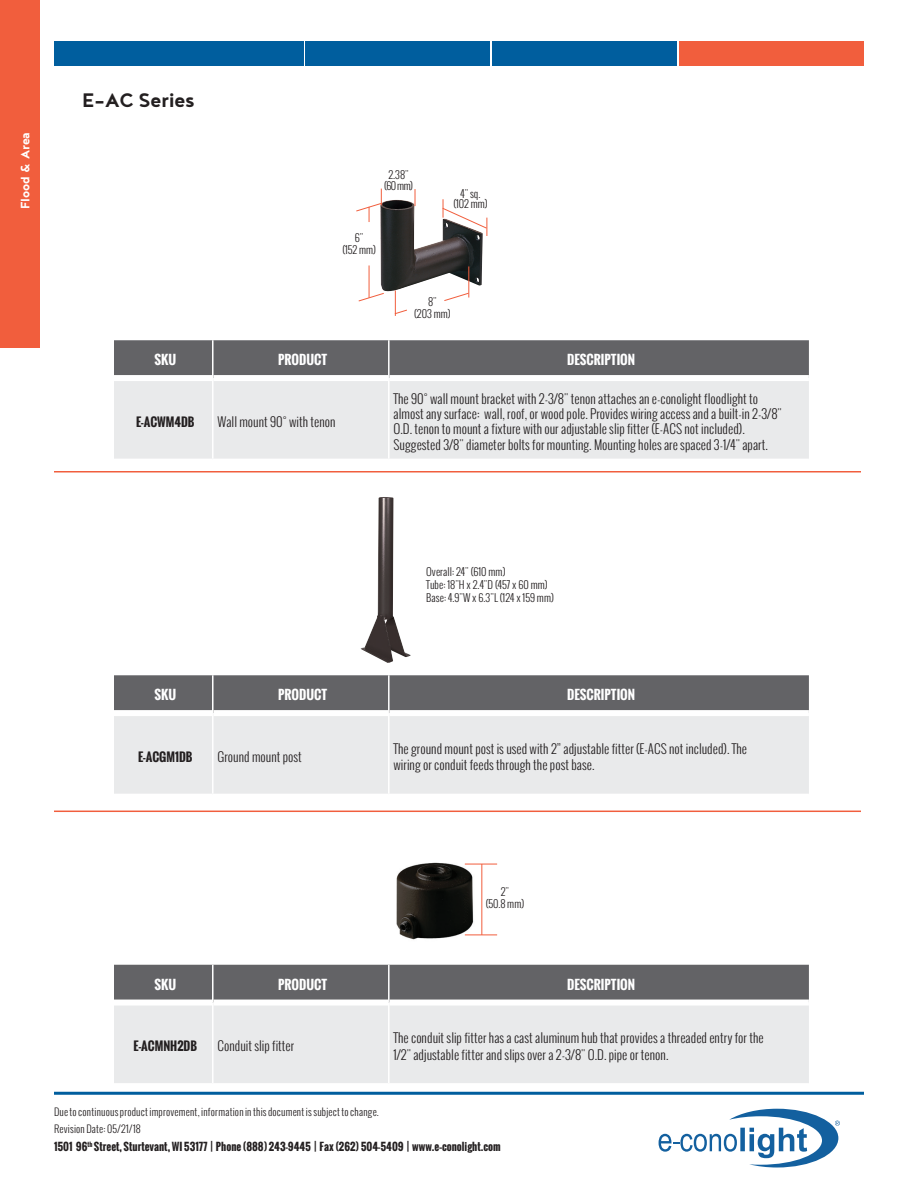
<style>
.page{position:relative;width:918px;height:1188px;background:#fff}
.page>*{position:absolute;margin:0;border:0;box-sizing:border-box;transform-origin:0 0}
.t1{font:700 24px "Noyh";letter-spacing:-.01em;color:#231f20}
.t2{font:700 15px "Noyh";color:#fff}
.t3{font:300 12.75px/15.3px "Oswald";color:#231f20}
.t4{font:700 12.75px "Oswald";color:#fff}
.t5{font:700 12px "Oswald";color:#231f20}
.t6{font:300 10.5px/12px "Oswald";color:#231f20;text-align:center}
.t7{font:700 10.5px "Oswald";color:#231f20}
.t8{font:300 10.2px/16.6px "Oswald";letter-spacing:.015em;color:#231f20}
</style>
<div class="page">
<div style="left:114px;top:340px;width:695px;height:35px;background:#636366"></div>
<div style="left:114px;top:381px;width:695px;height:78px;background:#e9eaeb"></div>
<hr style="left:212px;top:340px;width:2px;height:38px;background:#fff">
<hr style="left:212px;top:378px;width:2px;height:81px;background:#fff">
<hr style="left:388px;top:340px;width:2px;height:38px;background:#fff">
<hr style="left:388px;top:378px;width:2px;height:81px;background:#fff">
<div style="left:114px;top:675px;width:695px;height:35px;background:#636366"></div>
<div style="left:114px;top:716px;width:695px;height:78px;background:#e9eaeb"></div>
<hr style="left:212px;top:675px;width:2px;height:38px;background:#fff">
<hr style="left:212px;top:713px;width:2px;height:81px;background:#fff">
<hr style="left:388px;top:675px;width:2px;height:38px;background:#fff">
<hr style="left:388px;top:713px;width:2px;height:81px;background:#fff">
<div style="left:114px;top:965px;width:695px;height:35px;background:#636366"></div>
<div style="left:114px;top:1006px;width:695px;height:77px;background:#e9eaeb"></div>
<hr style="left:212px;top:965px;width:2px;height:38px;background:#fff">
<hr style="left:212px;top:1003px;width:2px;height:80px;background:#fff">
<hr style="left:388px;top:965px;width:2px;height:38px;background:#fff">
<hr style="left:388px;top:1003px;width:2px;height:80px;background:#fff">
<img style="left:380px;top:200px;width:103px;height:92px">
<hr style="left:468px;top:266px;width:1px;height:32px;background:#f15e3d">
<svg style="left:394px;top:290px;width:14px;height:26px"></svg>
<svg style="left:444px;top:292px;width:25px;height:9px"></svg>
<svg style="left:358px;top:292px;width:26px;height:10px"></svg>
<hr style="left:369px;top:265px;width:1px;height:33px;background:#f15e3d">
<svg style="left:442px;top:199px;width:46px;height:37px"></svg>
<svg style="left:356px;top:189px;width:26px;height:33px"></svg>
<svg style="left:415px;top:189px;width:1px;height:17px"></svg>
<img style="left:361px;top:497px;width:50px;height:166px">
<img style="left:396px;top:862px;width:89px;height:78px">
<hr style="left:54px;top:1092px;width:810px;height:3px;background:#005e9e">
<svg style="left:659px;top:1109px;width:181px;height:59px"></svg>
<div style="left:0;top:0;width:40px;height:348px;background:#f15e3d"></div>
<div style="left:54px;top:41px;width:250px;height:25px;background:#005e9e"></div>
<div style="left:306px;top:41px;width:184px;height:25px;background:#005e9e"></div>
<div style="left:493px;top:41px;width:184px;height:25px;background:#005e9e"></div>
<div style="left:680px;top:41px;width:184px;height:25px;background:#f15e3d"></div>
<hr style="left:54px;top:811px;width:807px;height:1px;background:#f15e3d">
<hr style="left:54px;top:471px;width:807px;height:1px;background:#f15e3d">
<hr style="left:465px;top:864px;width:32px;height:1px;background:#f15e3d">
<hr style="left:481px;top:864px;width:1px;height:71px;background:#f15e3d">
<hr style="left:465px;top:935px;width:32px;height:1px;background:#f15e3d">
<p class="t2" style="left:17px;top:209px;width:79px;rotate:-90deg">Flood &amp; Area</p>
<h1 class="t1" style="left:82px;top:86px;width:114px">E-AC Series</h1>
<p class="t6" style="left:384px;top:170px;width:30px;line-height:10.5px">2.38" (60 mm)</p>
<p class="t6" style="left:342px;top:232px;width:35px">6"<br>(152 mm)</p>
<p class="t6" style="left:453px;top:188px;width:36px;line-height:10.5px">4" sq. (102 mm)</p>
<p class="t6" style="left:414px;top:296px;width:38px">8"<br>(203 mm)</p>
<p class="t4" style="left:154px;top:350px;width:23px">SKU</p>
<p class="t4" style="left:278px;top:350px;width:51px">PRODUCT</p>
<p class="t4" style="left:567px;top:350px;width:70px">DESCRIPTION</p>
<p class="t5" style="left:136px;top:413px;width:60px">E-ACWM4DB</p>
<p class="t3" style="left:217px;top:414px;width:120px">Wall mount 90˚ with tenon</p>
<p class="t3" style="left:393px;top:391px;width:390px">The 90˚ wall mount bracket with 2-3/8" tenon attaches an e-conolight floodlight to almost any surface: wall, roof, or wood pole. Provides wiring access and a built-in 2-3/8" O.D. tenon to mount a fixture with our adjustable slip fitter (E-ACS not included).<br>Suggested 3/8" diameter bolts for mounting. Mounting holes are spaced 3-1/4" apart.</p>
<p class="t6" style="left:426px;top:565px;width:129px;line-height:12.8px;text-align:left">Overall: 24" (610 mm)<br>Tube: 18"H x 2.4"D (457 x 60 mm)<br>Base: 4.9"W x 6.3"L (124 x 159 mm)</p>
<p class="t4" style="left:154px;top:685px;width:23px">SKU</p>
<p class="t4" style="left:278px;top:685px;width:51px">PRODUCT</p>
<p class="t4" style="left:567px;top:685px;width:70px">DESCRIPTION</p>
<p class="t5" style="left:138px;top:748px;width:56px">E-ACGM1DB</p>
<p class="t3" style="left:217px;top:749px;width:86px">Ground mount post</p>
<p class="t3" style="left:393px;top:740px;width:355px;line-height:16.5px">The ground mount post is used with 2” adjustable fitter (E-ACS not included). The wiring or conduit feeds through the post base.</p>
<p class="t6" style="left:486px;top:886px;width:40px">2"<br>(50.8 mm)</p>
<p class="t4" style="left:154px;top:975px;width:23px">SKU</p>
<p class="t4" style="left:278px;top:975px;width:51px">PRODUCT</p>
<p class="t4" style="left:567px;top:975px;width:70px">DESCRIPTION</p>
<p class="t5" style="left:134px;top:1037px;width:65px">E-ACMNH2DB</p>
<p class="t3" style="left:217px;top:1038px;width:78px">Conduit slip fitter</p>
<p class="t3" style="left:393px;top:1029px;width:372px;line-height:16.5px">The conduit slip fitter has a cast aluminum hub that provides a threaded entry for the<br>1/2" adjustable fitter and slips over a 2-3/8" O.D. pipe or tenon.</p>
<p class="t8" style="left:54px;top:1103px;width:326px">Due to continuous product improvement, information in this document is subject to change.<br>Revision Date: 05/21/18</p>
<p class="t7" style="left:54px;top:1138px;width:448px">1501 96<sup>th</sup> Street, Sturtevant, WI 53177 | Phone (888) 243-9445 | Fax (262) 504-5409 | www.e–conolight.com</p>
</div>
